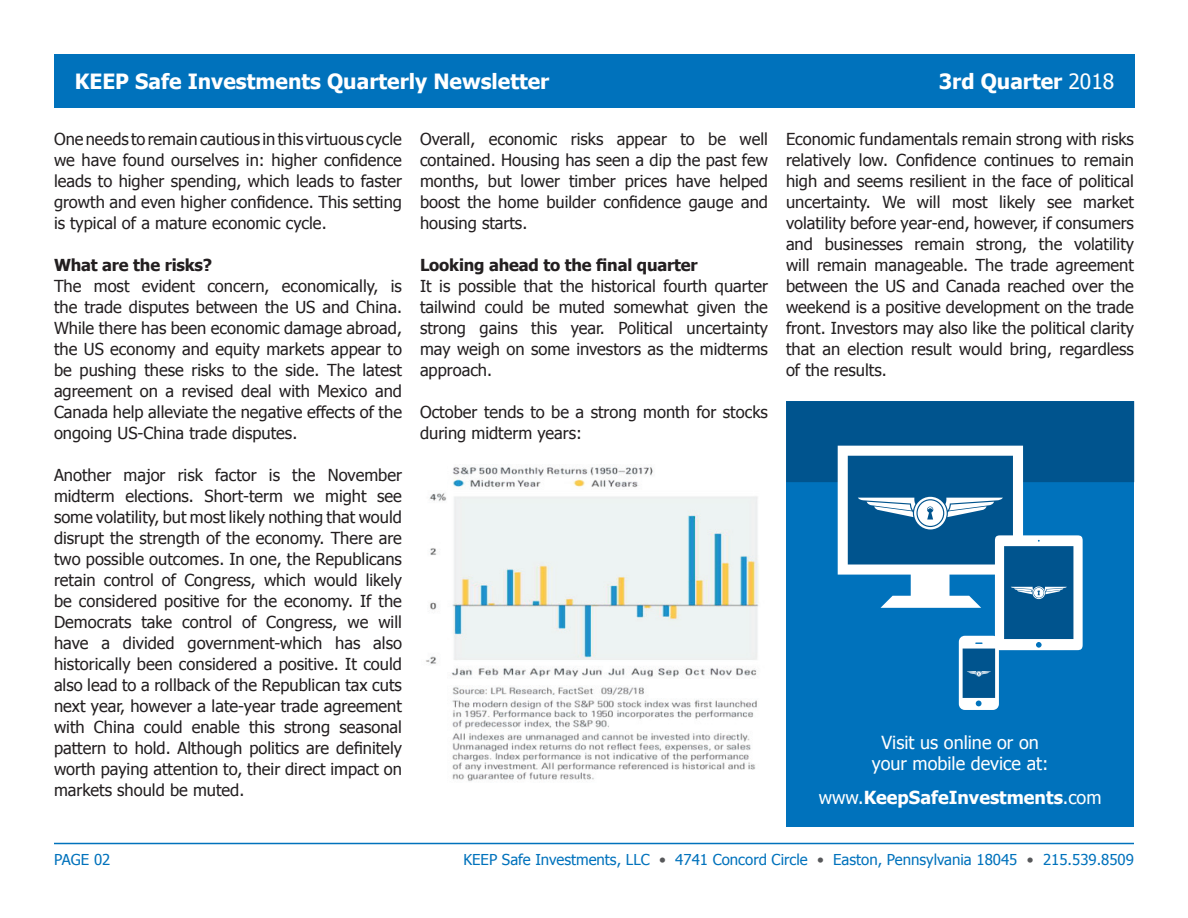
<style>
.page{position:relative;width:1188px;height:918px;background:#fff}
.page>*{position:absolute;margin:0;border:0;box-sizing:border-box;transform-origin:0 0}
.t1{font:700 21px "Tahoma";color:#fff}
.t2{font:18px/21.6px "Tahoma";color:#fff;text-align:center}
.t3{font:700 18px "Tahoma";color:#fff}
.t4{font:16.5px/21px "Tahoma";color:#231f20;text-align:justify}
.t5{font:700 16.5px "Tahoma";letter-spacing:-.01em;color:#231f20}
.t6{font:15px "Tahoma";color:#0072bc}
.s1{font-weight:400}
.s2{color:#57585a}
</style>
<div class="page">
<div style="left:55px;top:54px;width:546px;height:54px;background:#0072bc"></div>
<div style="left:588px;top:54px;width:547px;height:54px;background:#0072bc"></div>
<hr style="left:54px;top:843px;width:1080px;height:1px;background:#0072bc">
<div style="left:786px;top:401px;width:348px;height:425px;background:#0072bc"></div>
<img style="left:426px;top:465px;width:333px;height:317px">
<svg style="left:786px;top:401px;width:348px;height:309px"></svg>
<p class="t1" style="left:75px;top:67px;width:476px">KEEP Safe Investments Quarterly Newsletter</p>
<p class="t1" style="left:939px;top:67px;width:177px">3rd Quarter <span class="s1">2018</span></p>
<p class="t4" style="left:54px;top:127px;width:350px">One needs to remain cautious in this virtuous cycle we have found ourselves in: higher confidence leads to higher spending, which leads to faster growth and even higher confidence. This setting is typical of a mature economic cycle.</p>
<p class="t5" style="left:54px;top:253px;width:160px">What are the risks?</p>
<p class="t4" style="left:54px;top:274px;width:350px">The most evident concern, economically, is the trade disputes between the US and China.<br>While there has been economic damage abroad, the US economy and equity markets appear to be pushing these risks to the side. The latest agreement on a revised deal with Mexico and Canada help alleviate the negative effects of the ongoing US-China trade disputes.</p>
<p class="t4" style="left:54px;top:463px;width:350px">Another major risk factor is the November midterm elections. Short-term we might see some volatility, but most likely nothing that would disrupt the strength of the economy. There are two possible outcomes. In one, the Republicans retain control of Congress, which would likely be considered positive for the economy. If the Democrats take control of Congress, we will have a divided government-which has also historically been considered a positive. It could also lead to a rollback of the Republican tax cuts next year, however a late-year trade agreement with China could enable this strong seasonal pattern to hold. Although politics are definitely worth paying attention to, their direct impact on markets should be muted.</p>
<p class="t4" style="left:420px;top:127px;width:350px">Overall, economic risks appear to be well contained. Housing has seen a dip the past few months, but lower timber prices have helped boost the home builder confidence gauge and housing starts.</p>
<p class="t5" style="left:420px;top:253px;width:279px">Looking ahead to the final quarter</p>
<p class="t4" style="left:420px;top:275px;width:350px">It is possible that the historical fourth quarter tailwind could be muted somewhat given the strong gains this year. Political uncertainty may weigh on some investors as the midterms approach.</p>
<p class="t4" style="left:420px;top:401px;width:349px">October tends to be a strong month for stocks during midterm years:</p>
<p class="t4" style="left:786px;top:127px;width:350px">Economic fundamentals remain strong with risks relatively low. Confidence continues to remain high and seems resilient in the face of political uncertainty. We will most likely see market volatility before year-end, however, if consumers and businesses remain strong, the volatility will remain manageable. The trade agreement between the US and Canada reached over the weekend is a positive development on the trade front. Investors may also like the political clarity that an election result would bring, regardless of the results.</p>
<p class="t2" style="left:872px;top:731px;width:178px">Visit us online or on your mobile device at:</p>
<p class="t3" style="left:819px;top:785px;width:284px"><span class="s1">www.</span>KeepSafeInvestments<span class="s1">.com</span></p>
<p class="t6" style="left:54px;top:850px;width:58px">PAGE 02</p>
<p class="t6" style="left:463px;top:850px;width:672px">KEEP Safe Investments, LLC <span class="s2">•</span> 4741 Concord Circle <span class="s2">•</span> Easton, Pennsylvania 18045 <span class="s2">•</span> 215.539.8509</p>
</div>
